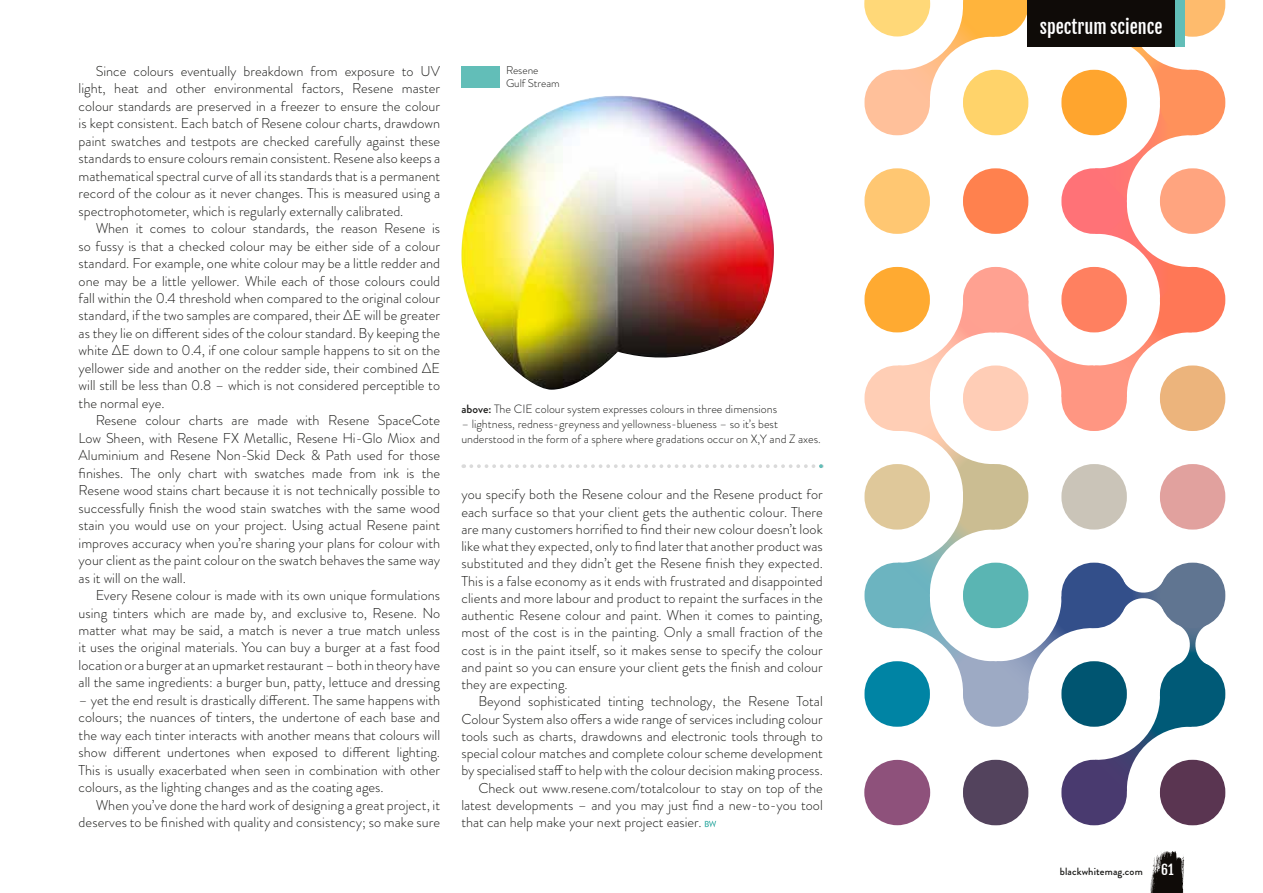
<style>
.page{position:relative;width:1263px;height:893px;background:#fff}
.page>*{position:absolute;margin:0;border:0;box-sizing:border-box;transform-origin:0 0}
.t1{font:18px "Fjalla One";color:#fff}
.t2{font:300 14.25px/17.4px "Brandon Grotesque";color:#1a1a18;text-align:justify}
.t3{font:13.5px "Fjalla One";color:#fff}
.t4{font:300 12px/15px "Brandon Grotesque";color:#1a1a18}
.t5{font:300 11.25px/12.8px "Brandon Grotesque";color:#1a1a18}
.t6{font:500 10.5px "Brandon Grotesque";letter-spacing:.01em;color:#1a1a18}
.s1{font-weight:500}
</style>
<div class="page">
<svg style="left:463px;top:464px;width:350px;height:4px"></svg>
<svg style="left:819px;top:464px;width:4px;height:4px"></svg>
<svg style="left:705px;top:821px;width:11px;height:6px"></svg>
<img style="left:461px;top:96px;width:313px;height:294px">
<div style="left:461px;top:66px;width:39px;height:21px;background:#62beb8"></div>
<div style="left:963px;top:760px;width:65px;height:65px;background:#53435d;border-radius:32px"></div>
<div style="left:1061px;top:760px;width:66px;height:65px;background:#493a6f;border-radius:32px"></div>
<div style="left:1160px;top:760px;width:65px;height:65px;background:#5a3551;border-radius:32px"></div>
<svg style="left:864px;top:0;width:361px;height:792px"></svg>
<div style="left:841px;top:750px;width:92px;height:79px;background:#fff"></div>
<div style="left:864px;top:760px;width:66px;height:65px;background:#8e517b;border-radius:50%"></div>
<svg style="left:1150px;top:851px;width:35px;height:42px"></svg>
<div style="left:1027px;top:0;width:148px;height:47px;background:#0f0b08"></div>
<div style="left:1175px;top:0;width:9px;height:47px;background:#62beb8"></div>
<p class="t2" style="left:79px;top:62px;width:363px;text-indent:17px">Since colours eventually breakdown from exposure to UV light, heat and other environmental factors, Resene master colour standards are preserved in a freezer to ensure the colour is kept consistent. Each batch of Resene colour charts, drawdown paint swatches and testpots are checked carefully against these standards to ensure colours remain consistent. Resene also keeps a mathematical spectral curve of all its standards that is a permanent record of the colour as it never changes. This is measured using a spectrophotometer, which is regularly externally calibrated.</p>
<p class="t2" style="left:79px;top:220px;width:363px;text-indent:17px">When it comes to colour standards, the reason Resene is so fussy is that a checked colour may be either side of a colour standard. For example, one white colour may be a little redder and one may be a little yellower. While each of those colours could fall within the 0.4 threshold when compared to the original colour standard, if the two samples are compared, their ΔE will be greater as they lie on different sides of the colour standard. By keeping the white ΔE down to 0.4, if one colour sample happens to sit on the yellower side and another on the redder side, their combined ΔE will still be less than 0.8 – which is not considered perceptible to the normal eye.</p>
<p class="t2" style="left:79px;top:412px;width:363px;text-indent:17px">Resene colour charts are made with Resene SpaceCote Low Sheen, with Resene FX Metallic, Resene Hi-Glo Miox and Aluminium and Resene Non-Skid Deck &amp; Path used for those finishes. The only chart with swatches made from ink is the Resene wood stains chart because it is not technically possible to successfully finish the wood stain swatches with the same wood stain you would use on your project. Using actual Resene paint improves accuracy when you’re sharing your plans for colour with your client as the paint colour on the swatch behaves the same way as it will on the wall.</p>
<p class="t2" style="left:79px;top:586px;width:363px;text-indent:17px">Every Resene colour is made with its own unique formulations using tinters which are made by, and exclusive to, Resene. No matter what may be said, a match is never a true match unless it uses the original materials. You can buy a burger at a fast food location or a burger at an upmarket restaurant – both in theory have all the same ingredients: a burger bun, patty, lettuce and dressing</p>
<p class="t2" style="left:79px;top:691px;width:363px">– yet the end result is drastically different. The same happens with colours; the nuances of tinters, the undertone of each base and the way each tinter interacts with another means that colours will show different undertones when exposed to different lighting.<br>This is usually exacerbated when seen in combination with other colours, as the lighting changes and as the coating ages.</p>
<p class="t2" style="left:79px;top:796px;width:363px;text-align:right">When you’ve done the hard work of designing a great project, it deserves to be finished with quality and consistency; so make sure</p>
<p class="t5" style="left:506px;top:64px;width:55px">Resene<br>Gulf Stream</p>
<p class="t4" style="left:461px;top:401px;width:317px"><span class="s1">above:</span> The CIE colour system expresses colours in three dimensions</p>
<p class="t4" style="left:461px;top:416px;width:361px">– lightness, redness-greyness and yellowness-blueness – so it’s best understood in the form of a sphere where gradations occur on X,Y and Z axes.</p>
<p class="t2" style="left:461px;top:486px;width:363px">you specify both the Resene colour and the Resene product for each surface so that your client gets the authentic colour. There are many customers horrified to find their new colour doesn’t look like what they expected, only to find later that another product was substituted and they didn’t get the Resene finish they expected.<br>This is a false economy as it ends with frustrated and disappointed clients and more labour and product to repaint the surfaces in the authentic Resene colour and paint. When it comes to painting, most of the cost is in the painting. Only a small fraction of the cost is in the paint itself, so it makes sense to specify the colour and paint so you can ensure your client gets the finish and colour they are expecting.</p>
<p class="t2" style="left:478px;top:693px;width:346px">Beyond sophisticated tinting technology, the Resene Total</p>
<p class="t2" style="left:461px;top:710px;width:363px">Colour System also offers a wide range of services including colour</p>
<p class="t2" style="left:461px;top:727px;width:363px">tools such as charts, drawdowns and electronic tools through to</p>
<p class="t2" style="left:461px;top:745px;width:363px">special colour matches and complete colour scheme development</p>
<p class="t2" style="left:461px;top:762px;width:363px">by specialised staff to help with the colour decision making process.</p>
<p class="t2" style="left:478px;top:779px;width:346px">Check out www.resene.com/totalcolour to stay on top of the</p>
<p class="t2" style="left:461px;top:796px;width:363px">latest developments – and you may just find a new-to-you tool</p>
<p class="t2" style="left:461px;top:814px;width:242px">that can help make your next project easier.</p>
<p class="t1" style="left:1040px;top:16px;width:124px">SPECTRUM SCIENCE</p>
<p class="t6" style="left:1060px;top:864px;width:84px">blackwhitemag.com</p>
<p class="t3" style="left:1161px;top:861px;width:14px">61</p>
</div>
